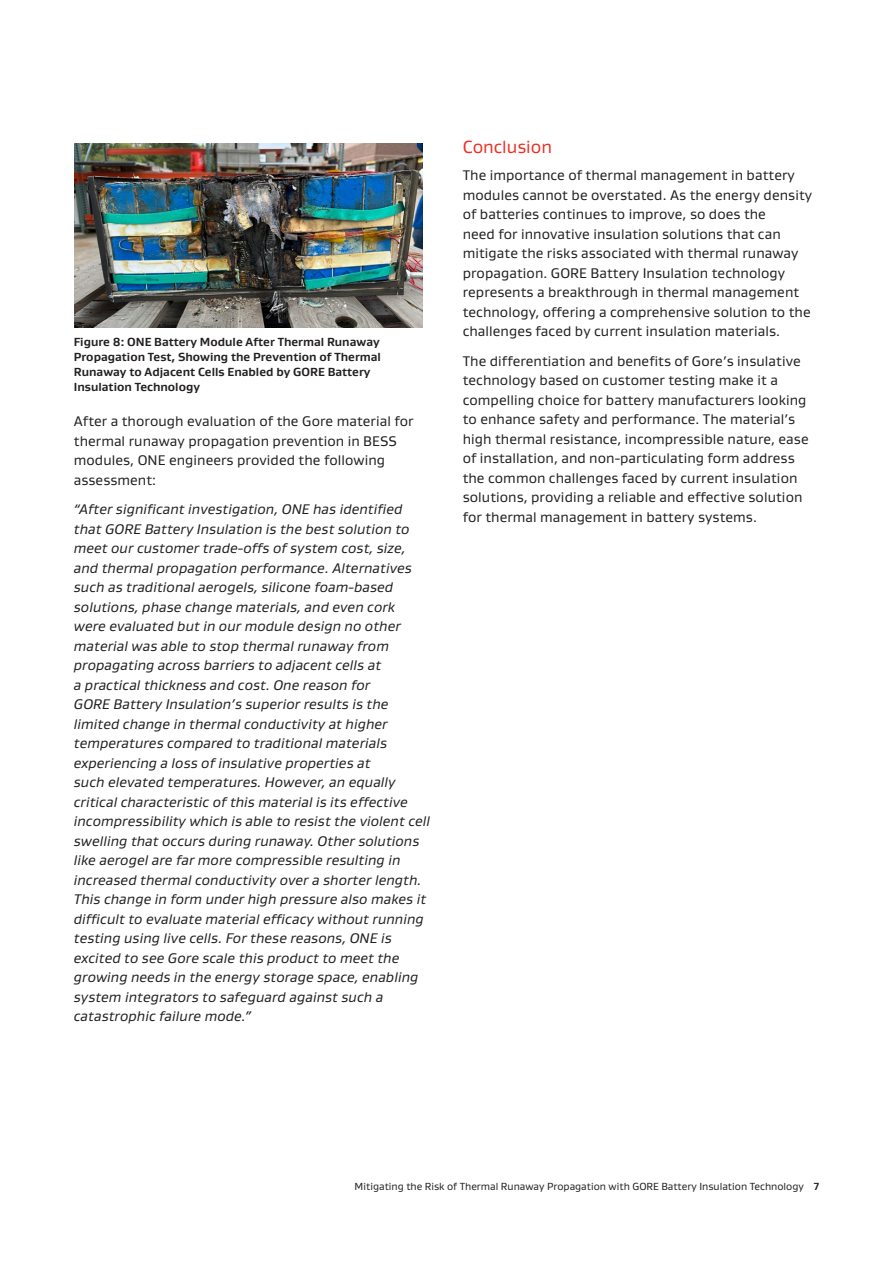
<style>
.page{position:relative;width:893px;height:1263px;background:#fff}
.page>*{position:absolute;margin:0;border:0;box-sizing:border-box;transform-origin:0 0}
.Body_Title_13_16{font:18px "Gore Gustan";color:#ee2e22}
.Body_Text_9_5_13{font:italic 14.25px/19.5px "Gore Gustan";letter-spacing:.005em;color:#231f20}
.Body_Text_9_5_13-2{font:14.25px/19.5px "Gore Gustan";letter-spacing:.005em;color:#231f20}
.figure_numbers{font:700 12px/15px "Gore Gustan";color:#231f20}
.Legal_Text_7_8_5{font:10.5px "Gore Gustan";color:#231f20}
.s1{font-weight:700}
</style>
<div class="page">
<img style="left:74px;top:143px;width:348px;height:184px">
<p class="figure_numbers" style="left:74px;top:334px;width:309px">Figure 8: ONE Battery Module After Thermal Runaway Propagation Test, Showing the Prevention of Thermal Runaway to Adjacent Cells Enabled by GORE Battery Insulation Technology</p>
<p class="Body_Text_9_5_13-2" style="left:74px;top:411px;width:341px">After a thorough evaluation of the Gore material for thermal runaway propagation prevention in BESS modules, ONE engineers provided the following assessment:</p>
<p class="Body_Text_9_5_13" style="left:74px;top:499px;width:358px">“After significant investigation, ONE has identified that GORE Battery Insulation is the best solution to meet our customer trade-offs of system cost, size, and thermal propagation performance. Alternatives such as traditional aerogels, silicone foam-based solutions, phase change materials, and even cork were evaluated but in our module design no other material was able to stop thermal runaway from propagating across barriers to adjacent cells at<br>a practical thickness and cost. One reason for<br>GORE Battery Insulation’s superior results is the limited change in thermal conductivity at higher temperatures compared to traditional materials experiencing a loss of insulative properties at<br>such elevated temperatures. However, an equally critical characteristic of this material is its effective incompressibility which is able to resist the violent cell swelling that occurs during runaway. Other solutions like aerogel are far more compressible resulting in increased thermal conductivity over a shorter length.<br>This change in form under high pressure also makes it difficult to evaluate material efficacy without running testing using live cells. For these reasons, ONE is excited to see Gore scale this product to meet the growing needs in the energy storage space, enabling system integrators to safeguard against such a catastrophic failure mode.”</p>
<p class="Body_Title_13_16" style="left:463px;top:136px;width:91px">Conclusion</p>
<p class="Body_Text_9_5_13-2" style="left:463px;top:165px;width:351px">The importance of thermal management in battery modules cannot be overstated. As the energy density of batteries continues to improve, so does the<br>need for innovative insulation solutions that can mitigate the risks associated with thermal runaway propagation. GORE Battery Insulation technology represents a breakthrough in thermal management technology, offering a comprehensive solution to the challenges faced by current insulation materials.</p>
<p class="Body_Text_9_5_13-2" style="left:463px;top:351px;width:347px">The differentiation and benefits of Gore’s insulative technology based on customer testing make it a compelling choice for battery manufacturers looking to enhance safety and performance. The material’s high thermal resistance, incompressible nature, ease of installation, and non-particulating form address the common challenges faced by current insulation solutions, providing a reliable and effective solution for thermal management in battery systems.</p>
<p class="Legal_Text_7_8_5" style="left:355px;top:1180px;width:466px">Mitigating the Risk of Thermal Runaway Propagation with GORE Battery Insulation Technology <span class="s1">7</span></p>
</div>
